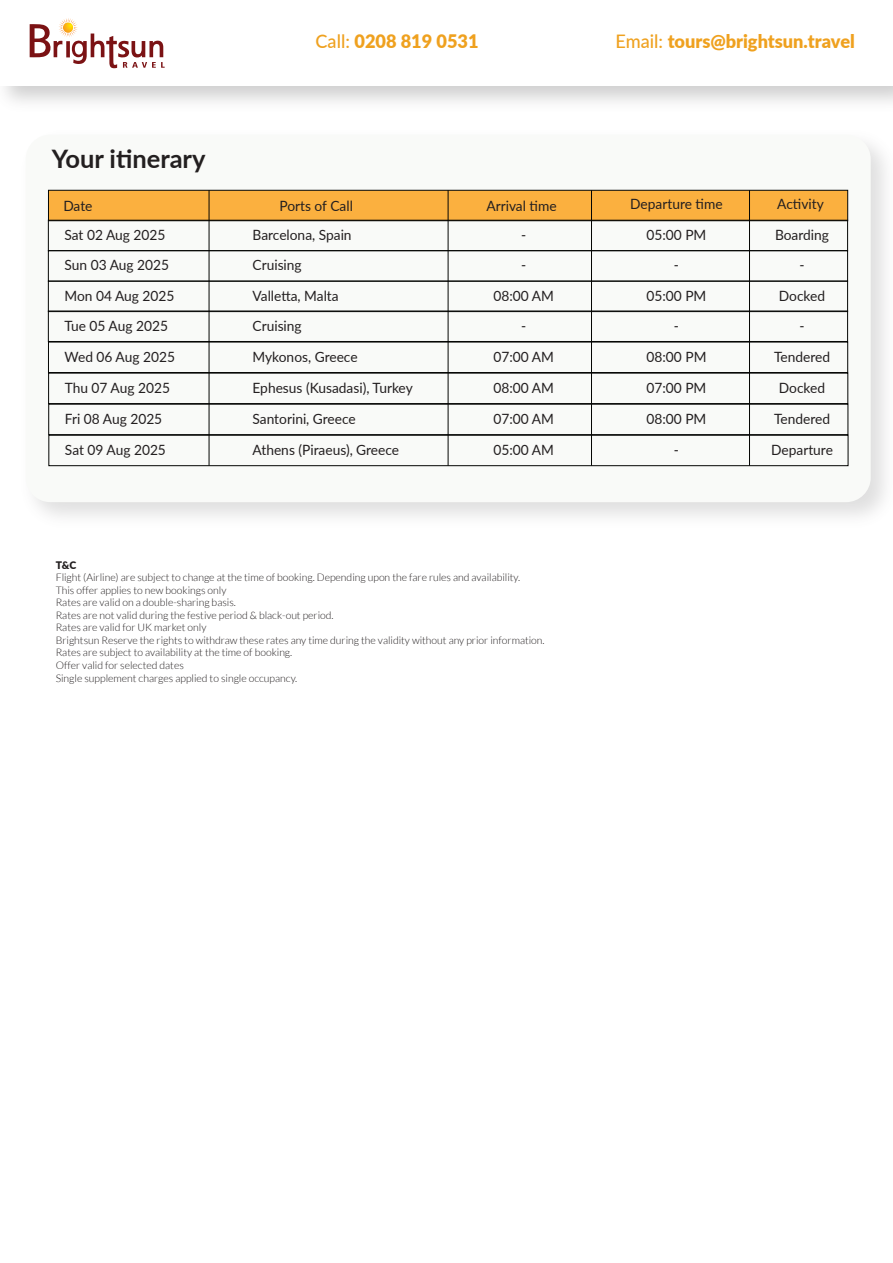
<style>
.page{position:relative;width:893px;height:1263px;background:#fff}
.page>*{position:absolute;margin:0;border:0;box-sizing:border-box;transform-origin:0 0}
.t1{font:700 25.5px "Lato";color:#231f20}
.t2{font:900 18.6px "Lato";color:#efa11f}
.t3{font:14.1px/28.5px "Lato";color:#231f20}
.t4{font:300 10.5px/12.6px "Lato";color:#231f20}
.t5{font:900 10.5px "Lato";color:#231f20}
.s1{font-weight:500}
</style>
<div class="page">
<div style="left:26px;top:135px;width:845px;height:367px;background:#f9faf8;border-radius:25px"></div>
<div style="left:48px;top:190px;width:800px;height:31px;background:#fbb03f;border:1px solid #040503"></div>
<div style="left:48px;top:220px;width:800px;height:31px;border:1px solid #040503"></div>
<div style="left:48px;top:250px;width:800px;height:31px;border:1px solid #040503"></div>
<div style="left:48px;top:281px;width:800px;height:31px;border:1px solid #040503"></div>
<div style="left:48px;top:311px;width:800px;height:31px;border:1px solid #040503"></div>
<div style="left:48px;top:342px;width:800px;height:31px;border:1px solid #040503"></div>
<div style="left:48px;top:373px;width:800px;height:31px;border:1px solid #040503"></div>
<div style="left:48px;top:404px;width:800px;height:31px;border:1px solid #040503"></div>
<div style="left:48px;top:435px;width:800px;height:31px;border:1px solid #040503"></div>
<hr style="left:209px;top:190px;width:1px;height:276px;background:#040503">
<hr style="left:448px;top:190px;width:1px;height:276px;background:#040503">
<hr style="left:591px;top:190px;width:1px;height:276px;background:#040503">
<hr style="left:749px;top:190px;width:1px;height:276px;background:#040503">
<svg style="left:30px;top:18px;width:135px;height:50px"></svg>
<h1 class="t1" style="left:52px;top:140px;width:155px">Your itinerary</h1>
<h3 class="t3" style="left:63px;top:191px;width:104px">Date<br>Sat 02 Aug 2025</h3>
<h2 class="t2" style="left:316px;top:27px;width:165px"><span class="s1">Call:</span> 0208 819 0531</h2>
<h2 class="t2" style="left:615px;top:27px;width:241px"><span class="s1">Email:</span> tours@brightsun.travel</h2>
<h3 class="t3" style="left:280px;top:191px;width:75px">Ports of Call</h3>
<h3 class="t3" style="left:486px;top:191px;width:72px">Arrival time</h3>
<h3 class="t3" style="left:630px;top:189px;width:94px">Departure time</h3>
<h3 class="t3" style="left:777px;top:189px;width:48px">Activity</h3>
<h3 class="t3" style="left:253px;top:220px;width:101px">Barcelona, Spain</h3>
<h3 class="t3" style="left:521px;top:220px;width:7px">-</h3>
<h3 class="t3" style="left:646px;top:220px;width:61px">05:00 PM</h3>
<h3 class="t3" style="left:775px;top:220px;width:56px">Boarding</h3>
<h3 class="t3" style="left:64px;top:250px;width:106px">Sun 03 Aug 2025</h3>
<h3 class="t3" style="left:253px;top:250px;width:51px">Cruising</h3>
<h3 class="t3" style="left:521px;top:250px;width:7px">-</h3>
<h3 class="t3" style="left:674px;top:250px;width:7px">-</h3>
<h3 class="t3" style="left:799px;top:250px;width:7px">-</h3>
<h3 class="t3" style="left:64px;top:281px;width:111px">Mon 04 Aug 2025</h3>
<h3 class="t3" style="left:253px;top:281px;width:88px">Valletta, Malta</h3>
<h3 class="t3" style="left:493px;top:281px;width:62px">08:00 AM</h3>
<h3 class="t3" style="left:646px;top:281px;width:61px">05:00 PM</h3>
<h3 class="t3" style="left:779px;top:281px;width:48px">Docked</h3>
<h3 class="t3" style="left:64px;top:311px;width:105px">Tue 05 Aug 2025</h3>
<h3 class="t3" style="left:253px;top:311px;width:51px">Cruising</h3>
<h3 class="t3" style="left:521px;top:311px;width:7px">-</h3>
<h3 class="t3" style="left:674px;top:311px;width:7px">-</h3>
<h3 class="t3" style="left:799px;top:311px;width:7px">-</h3>
<h3 class="t3" style="left:65px;top:342px;width:112px">Wed 06 Aug 2025</h3>
<h3 class="t3" style="left:253px;top:342px;width:107px">Mykonos, Greece</h3>
<h3 class="t3" style="left:493px;top:342px;width:62px">07:00 AM</h3>
<h3 class="t3" style="left:646px;top:342px;width:61px">08:00 PM</h3>
<h3 class="t3" style="left:774px;top:342px;width:58px">Tendered</h3>
<h3 class="t3" style="left:65px;top:373px;width:107px">Thu 07 Aug 2025</h3>
<h3 class="t3" style="left:253px;top:373px;width:162px">Ephesus (Kusadasi), Turkey</h3>
<h3 class="t3" style="left:493px;top:373px;width:62px">08:00 AM</h3>
<h3 class="t3" style="left:646px;top:373px;width:61px">07:00 PM</h3>
<h3 class="t3" style="left:779px;top:373px;width:48px">Docked</h3>
<h3 class="t3" style="left:65px;top:404px;width:99px">Fri 08 Aug 2025</h3>
<h3 class="t3" style="left:253px;top:404px;width:105px">Santorini, Greece</h3>
<h3 class="t3" style="left:493px;top:404px;width:62px">07:00 AM</h3>
<h3 class="t3" style="left:646px;top:404px;width:61px">08:00 PM</h3>
<h3 class="t3" style="left:774px;top:404px;width:58px">Tendered</h3>
<h3 class="t3" style="left:65px;top:435px;width:102px">Sat 09 Aug 2025</h3>
<h3 class="t3" style="left:253px;top:435px;width:148px">Athens (Piraeus), Greece</h3>
<h3 class="t3" style="left:493px;top:435px;width:62px">05:00 AM</h3>
<h3 class="t3" style="left:674px;top:435px;width:7px">-</h3>
<h3 class="t3" style="left:771px;top:435px;width:63px">Departure</h3>
<p class="t5" style="left:56px;top:557px;width:22px">T&amp;C</p>
<p class="t4" style="left:56px;top:571px;width:490px">Flight (Airline) are subject to change at the time of booking. Depending upon the fare rules and availability.<br>This offer applies to new bookings only<br>Rates are valid on a double-sharing basis.<br>Rates are not valid during the festive period &amp; black-out period.<br>Rates are valid for UK market only<br>Brightsun Reserve the rights to withdraw these rates any time during the validity without any prior information.<br>Rates are subject to availability at the time of booking.<br>Offer valid for selected dates<br>Single supplement charges applied to single occupancy.</p>
</div>
